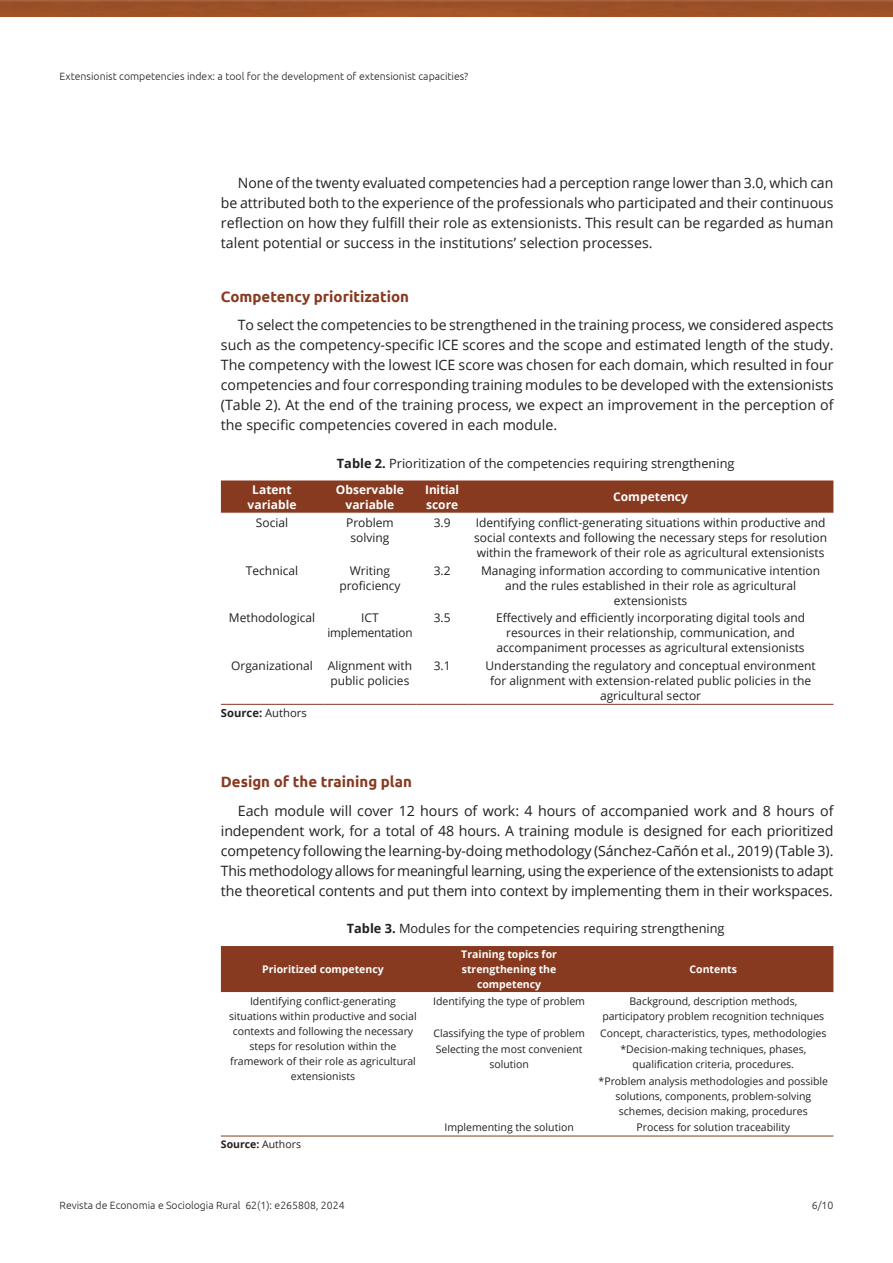
<style>
.page{position:relative;width:893px;height:1263px;background:#fff}
.page>*{position:absolute;margin:0;border:0;box-sizing:border-box;transform-origin:0 0}
.Heading2{font:700 15px "Ubuntu";color:#873a20}
.Paragraph{font:14.25px/20px "Open Sans";color:#231f20;text-align:justify}
.TableTitle{font:12.75px "Open Sans";color:#231f20}
.TableBody{font:12px/15px "Open Sans";color:#231f20;text-align:center}
.TableHead{font:700 12px/15px "Open Sans";color:#fff;text-align:center}
.TableFootnote{font:700 11.25px "Open Sans";color:#231f20}
.TableBody-2{font:10.5px/15px "Open Sans";color:#231f20;text-align:center}
.t1{font:300 10.5px "Ubuntu";color:#231f20}
.TableHead-2{font:700 10.5px/15px "Open Sans";color:#fff;text-align:center}
.TableFootnote-2{font:700 10.5px "Open Sans";color:#231f20}
.s1{font-weight:700}
.s2{font-weight:400}
</style>
<div class="page">
<img style="left:0;top:0;width:893px;height:17px">
<div style="left:221px;top:480px;width:612px;height:33px;background:#873a20"></div>
<hr style="left:221px;top:704px;width:102px;height:1px;background:#873a20">
<hr style="left:323px;top:704px;width:94px;height:1px;background:#873a20">
<hr style="left:417px;top:704px;width:51px;height:1px;background:#873a20">
<hr style="left:468px;top:704px;width:365px;height:1px;background:#873a20">
<div style="left:221px;top:946px;width:612px;height:46px;background:#873a20"></div>
<hr style="left:221px;top:1136px;width:204px;height:1px;background:#873a20">
<hr style="left:425px;top:1136px;width:168px;height:1px;background:#873a20">
<hr style="left:593px;top:1136px;width:240px;height:1px;background:#873a20">
<p class="t1" style="left:60px;top:70px;width:410px">Extensionist competencies index: a tool for the development of extensionist capacities?</p>
<p class="Paragraph" style="left:221px;top:173px;width:614px;text-indent:17px">None of the twenty evaluated competencies had a perception range lower than 3.0, which can be attributed both to the experience of the professionals who participated and their continuous reflection on how they fulfill their role as extensionists. This result can be regarded as human talent potential or success in the institutions’ selection processes.</p>
<p class="Heading2" style="left:221px;top:287px;width:190px">Competency prioritization</p>
<p class="Paragraph" style="left:221px;top:315px;width:614px;text-indent:17px">To select the competencies to be strengthened in the training process, we considered aspects such as the competency-specific ICE scores and the scope and estimated length of the study.<br>The competency with the lowest ICE score was chosen for each domain, which resulted in four competencies and four corresponding training modules to be developed with the extensionists (Table 2). At the end of the training process, we expect an improvement in the perception of the specific competencies covered in each module.</p>
<p class="TableTitle" style="left:337px;top:454px;width:399px"><span class="s1">Table 2.</span> Prioritization of the competencies requiring strengthening</p>
<p class="TableHead" style="left:248px;top:482px;width:50px">Latent variable</p>
<p class="TableHead" style="left:336px;top:482px;width:70px">Observable variable</p>
<p class="TableHead" style="left:425px;top:482px;width:36px;text-align:left">Initial score</p>
<p class="TableHead" style="left:613px;top:489px;width:76px">Competency</p>
<p class="TableBody" style="left:256px;top:515px;width:34px">Social</p>
<p class="TableBody" style="left:346px;top:515px;width:49px">Problem solving</p>
<p class="TableBody" style="left:434px;top:515px;width:18px">3.9</p>
<p class="TableBody" style="left:474px;top:515px;width:355px;text-align:left">Identifying conflict-generating situations within productive and social contexts and following the necessary steps for resolution within the framework of their role as agricultural extensionists</p>
<p class="TableBody" style="left:246px;top:562px;width:54px">Technical</p>
<p class="TableBody" style="left:339px;top:562px;width:63px">Writing proficiency</p>
<p class="TableBody" style="left:434px;top:562px;width:18px">3.2</p>
<p class="TableBody" style="left:481px;top:562px;width:341px">Managing information according to communicative intention and the rules established in their role as agricultural extensionists</p>
<p class="TableBody" style="left:229px;top:610px;width:88px">Methodological</p>
<p class="TableBody" style="left:327px;top:610px;width:87px">ICT implementation</p>
<p class="TableBody" style="left:434px;top:610px;width:18px">3.5</p>
<p class="TableBody" style="left:496px;top:610px;width:311px">Effectively and efficiently incorporating digital tools and resources in their relationship, communication, and accompaniment processes as agricultural extensionists</p>
<p class="TableBody" style="left:231px;top:658px;width:83px">Organizational</p>
<p class="TableBody" style="left:328px;top:658px;width:86px;text-align:left">Alignment with public policies</p>
<p class="TableBody" style="left:434px;top:658px;width:18px">3.1</p>
<p class="TableBody" style="left:486px;top:658px;width:332px">Understanding the regulatory and conceptual environment for alignment with extension-related public policies in the agricultural sector</p>
<p class="TableFootnote" style="left:221px;top:705px;width:87px">Source: <span class="s2">Authors</span></p>
<p class="Heading2" style="left:221px;top:773px;width:193px">Design of the training plan</p>
<p class="Paragraph" style="left:221px;top:800px;width:614px;text-indent:17px">Each module will cover 12 hours of work: 4 hours of accompanied work and 8 hours of independent work, for a total of 48 hours. A training module is designed for each prioritized competency following the learning-by-doing methodology (Sánchez-Cañón et al., 2019) (Table 3).<br>This methodology allows for meaningful learning, using the experience of the extensionists to adapt the theoretical contents and put them into context by implementing them in their workspaces.</p>
<p class="TableTitle" style="left:347px;top:920px;width:379px"><span class="s1">Table 3.</span> Modules for the competencies requiring strengthening</p>
<p class="TableHead-2" style="left:262px;top:962px;width:123px">Prioritized competency</p>
<p class="TableHead-2" style="left:461px;top:947px;width:97px">Training topics for strengthening the competency</p>
<p class="TableHead-2" style="left:690px;top:962px;width:49px">Contents</p>
<p class="TableBody-2" style="left:229px;top:994px;width:189px">Identifying conflict-generating situations within productive and social contexts and following the necessary steps for resolution within the framework of their role as agricultural extensionists</p>
<p class="TableBody-2" style="left:433px;top:994px;width:153px">Identifying the type of problem</p>
<p class="TableBody-2" style="left:602px;top:994px;width:223px">Background, description methods, participatory problem recognition techniques</p>
<p class="TableBody-2" style="left:433px;top:1025px;width:153px">Classifying the type of problem</p>
<p class="TableBody-2" style="left:600px;top:1025px;width:228px">Concept, characteristics, types, methodologies</p>
<p class="TableBody-2" style="left:436px;top:1042px;width:148px">Selecting the most convenient solution</p>
<p class="TableBody-2" style="left:620px;top:1042px;width:187px">*Decision-making techniques, phases, qualification criteria, procedures.</p>
<p class="TableBody-2" style="left:599px;top:1073px;width:231px">*Problem analysis methodologies and possible solutions, components, problem-solving schemes, decision making, procedures</p>
<p class="TableBody-2" style="left:444px;top:1120px;width:131px">Implementing the solution</p>
<p class="TableBody-2" style="left:636px;top:1120px;width:155px">Process for solution traceability</p>
<p class="TableFootnote-2" style="left:221px;top:1137px;width:82px">Source: <span class="s2">Authors</span></p>
<p class="t1" style="left:60px;top:1198px;width:287px">Revista de Economia e Sociologia Rural 62(1): e265808, 2024</p>
<p class="t1" style="left:812px;top:1198px;width:23px">6/10</p>
</div>
